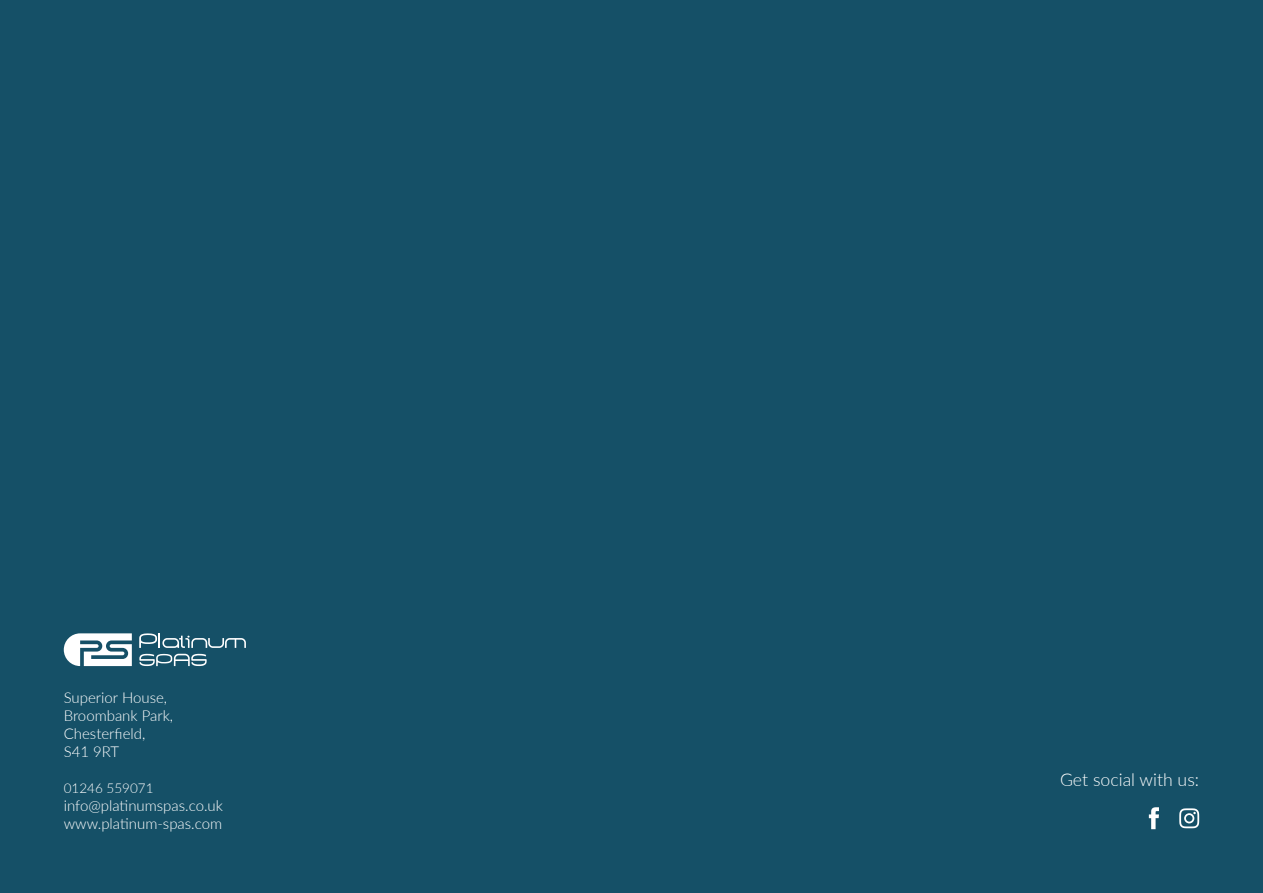
<style>
.page{position:relative;width:1263px;height:893px;background:#155067}
.page>*{position:absolute;margin:0;border:0;box-sizing:border-box;transform-origin:0 0}
.t1{font:300 17.7px "Lato";color:#fff}
.t2{font:300 15px/18px "Lato";color:#fff}
.t3{font:300 13.5px "Lato";color:#fff}
</style>
<div class="page">
<svg style="left:139px;top:633px;width:107px;height:15px"></svg>
<svg style="left:139px;top:654px;width:68px;height:12px"></svg>
<svg style="left:64px;top:633px;width:68px;height:33px"></svg>
<svg style="left:1149px;top:807px;width:10px;height:22px"></svg>
<svg style="left:1179px;top:808px;width:20px;height:20px"></svg>
<p class="t2" style="left:64px;top:688px;width:111px">Superior House,<br>Broombank Park,</p>
<p class="t2" style="left:64px;top:724px;width:83px">Chesterfield,</p>
<p class="t2" style="left:64px;top:742px;width:57px">S41 9RT</p>
<p class="t3" style="left:64px;top:779px;width:91px">01246 559071</p>
<p class="t2" style="left:64px;top:796px;width:161px">info@platinumspas.co.uk</p>
<p class="t2" style="left:64px;top:814px;width:160px">www.platinum-spas.com</p>
<p class="t1" style="left:1060px;top:767px;width:141px">Get social with us:</p>
</div>
